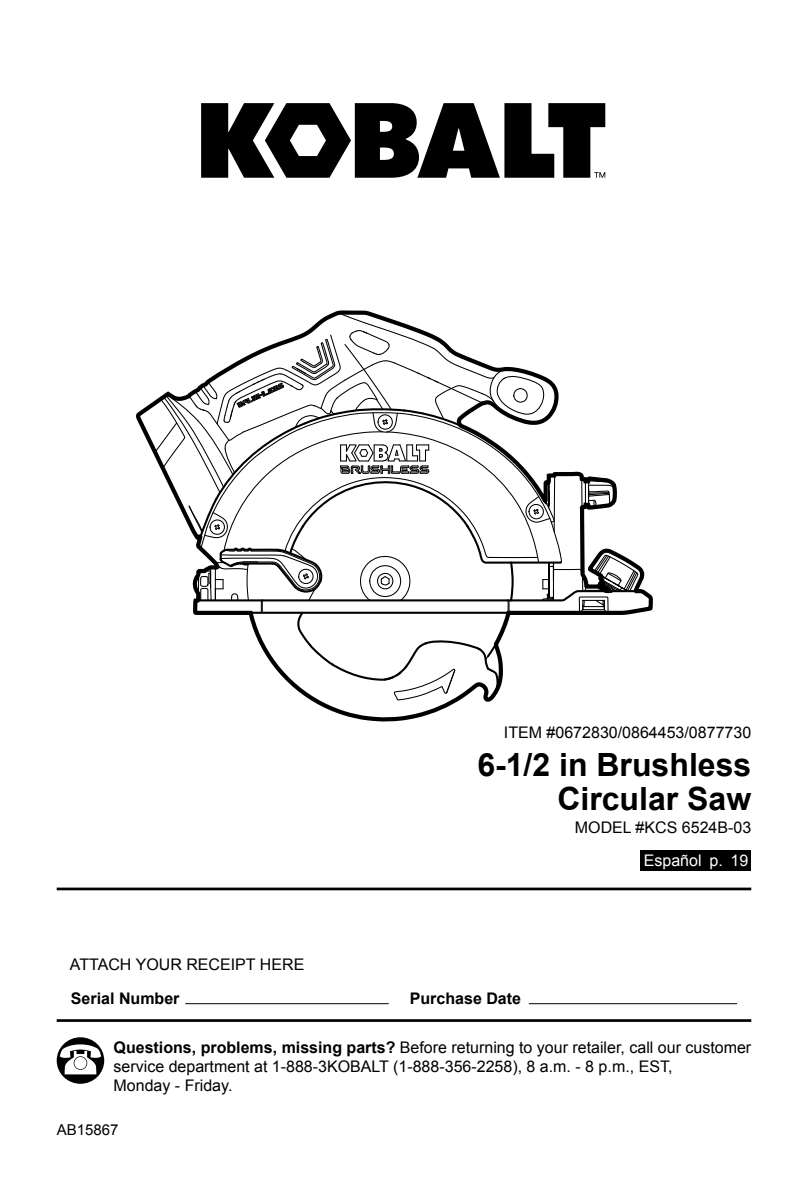
<style>
.page{position:relative;width:808px;height:1191px;background:#fff}
.page>*{position:absolute;margin:0;border:0;box-sizing:border-box;transform-origin:0 0}
.t1{font:700 32px/33.8px "Arial";color:#000;text-align:right}
.t2{font:16px/19.2px "Arial";color:#000}
.t3{font:700 16px "Arial";color:#000}
.t4{font:16px "Arial";color:#fff}
.t5{font:15px "Arial";color:#000}
.s1{font-weight:700}
</style>
<div class="page">
<hr style="left:185px;top:1003px;width:204px;height:1px;background:#000">
<hr style="left:529px;top:1003px;width:208px;height:1px;background:#000">
<div style="left:57px;top:1037px;width:47px;height:46px;background:#000;border-radius:50%"></div>
<svg style="left:60px;top:1044px;width:41px;height:30px"></svg>
<svg style="left:74px;top:1056px;width:13px;height:13px"></svg>
<div style="left:74px;top:1057px;width:13px;height:12px;background:#fff;border-radius:50%"></div>
<hr style="left:57px;top:1019px;width:694px;height:3px;background:#000">
<hr style="left:57px;top:887px;width:694px;height:3px;background:#000">
<svg style="left:137px;top:310px;width:516px;height:412px"></svg>
<svg style="left:201px;top:103px;width:404px;height:75px"></svg>
<div style="left:641px;top:850px;width:110px;height:20px;background:#000"></div>
<p class="t2" style="left:504px;top:723px;width:249px">ITEM #0672830/0864453/0877730</p>
<h1 class="t1" style="left:477px;top:749px;width:275px">6-1/2 in Brushless<br>Circular Saw</h1>
<p class="t2" style="left:575px;top:818px;width:178px">MODEL #KCS 6524B-03</p>
<p class="t4" style="left:644px;top:849px;width:106px">Español p. 19</p>
<p class="t2" style="left:70px;top:955px;width:236px">ATTACH YOUR RECEIPT HERE</p>
<p class="t3" style="left:71px;top:987px;width:110px">Serial Number</p>
<p class="t3" style="left:410px;top:987px;width:113px">Purchase Date</p>
<p class="t2" style="left:114px;top:1037px;width:639px"><span class="s1">Questions, problems, missing parts?</span> Before returning to your retailer, call our customer service department at 1-888-3KOBALT (1-888-356-2258), 8 a.m. - 8 p.m., EST,<br>Monday - Friday.</p>
<p class="t5" style="left:57px;top:1119px;width:63px">AB15867</p>
</div>
